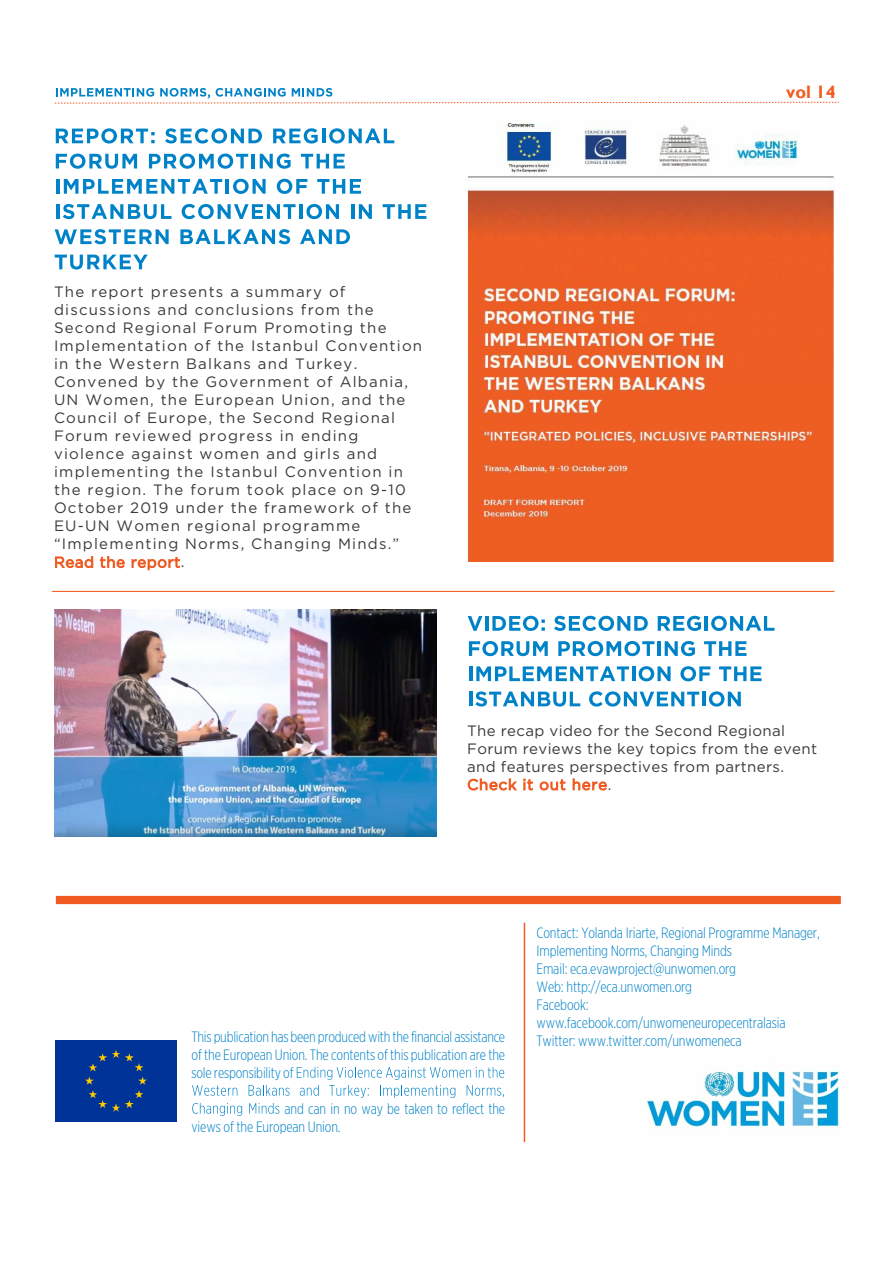
<style>
.page{position:relative;width:893px;height:1263px;background:#fff}
.page>*{position:absolute;margin:0;border:0;box-sizing:border-box;transform-origin:0 0}
.t1{font:700 18px "Gill Sans";color:#f15c22}
.t2{font:15px "Gotham";letter-spacing:.08em;color:#3a3a3a}
.t3{font:300 15px/18px "Gotham X Narrow";letter-spacing:-.01em;color:#0082c8}
.t4{font:15px "Gotham";letter-spacing:.025em;color:#3a3a3a}
</style>
<div class="page">
<img style="left:647px;top:1071px;width:192px;height:56px">
<svg style="left:54px;top:88px;width:785px;height:16px"></svg>
<hr style="left:524px;top:923px;width:1px;height:219px;background:#f15c22">
<div style="left:55px;top:1040px;width:122px;height:82px;background:#003398"></div>
<svg style="left:192px;top:1085px;width:45px;height:11px"></svg>
<svg style="left:249px;top:1085px;width:41px;height:11px"></svg>
<svg style="left:297px;top:1067px;width:207px;height:31px"></svg>
<svg style="left:192px;top:1103px;width:50px;height:13px"></svg>
<svg style="left:249px;top:1103px;width:30px;height:11px"></svg>
<div style="left:56px;top:896px;width:785px;height:8px;background:#f15c22"></div>
<svg style="left:56px;top:128px;width:99px;height:16px"></svg>
<svg style="left:165px;top:128px;width:97px;height:16px"></svg>
<svg style="left:273px;top:128px;width:45px;height:16px"></svg>
<hr style="left:322px;top:129px;width:3px;height:14px;background:#0082c8">
<svg style="left:329px;top:128px;width:65px;height:16px"></svg>
<svg style="left:56px;top:154px;width:81px;height:15px"></svg>
<svg style="left:149px;top:154px;width:99px;height:15px"></svg>
<hr style="left:252px;top:154px;width:3px;height:14px;background:#0082c8">
<svg style="left:260px;top:154px;width:31px;height:15px"></svg>
<svg style="left:301px;top:154px;width:44px;height:14px"></svg>
<hr style="left:56px;top:179px;width:3px;height:15px;background:#0082c8">
<svg style="left:64px;top:179px;width:158px;height:15px"></svg>
<hr style="left:226px;top:179px;width:3px;height:15px;background:#0082c8">
<svg style="left:233px;top:179px;width:33px;height:15px"></svg>
<svg style="left:277px;top:179px;width:30px;height:15px"></svg>
<svg style="left:317px;top:179px;width:44px;height:15px"></svg>
<hr style="left:56px;top:204px;width:3px;height:15px;background:#0082c8">
<svg style="left:63px;top:204px;width:109px;height:15px"></svg>
<svg style="left:182px;top:204px;width:114px;height:15px"></svg>
<hr style="left:299px;top:204px;width:3px;height:15px;background:#0082c8">
<svg style="left:306px;top:204px;width:33px;height:15px"></svg>
<hr style="left:351px;top:204px;width:3px;height:15px;background:#0082c8">
<svg style="left:359px;top:204px;width:13px;height:15px"></svg>
<svg style="left:383px;top:204px;width:43px;height:15px"></svg>
<svg style="left:55px;top:229px;width:114px;height:15px"></svg>
<svg style="left:180px;top:229px;width:110px;height:15px"></svg>
<svg style="left:300px;top:229px;width:50px;height:15px"></svg>
<svg style="left:55px;top:255px;width:93px;height:15px"></svg>
<svg style="left:55px;top:556px;width:70px;height:13px"></svg>
<svg style="left:131px;top:556px;width:49px;height:15px"></svg>
<img style="left:466px;top:122px;width:368px;height:439px">
<hr style="left:52px;top:591px;width:782px;height:1px;background:#f15c22">
<svg style="left:468px;top:616px;width:14px;height:15px"></svg>
<hr style="left:485px;top:616px;width:3px;height:15px;background:#0082c8">
<svg style="left:492px;top:616px;width:53px;height:15px"></svg>
<svg style="left:554px;top:616px;width:94px;height:15px"></svg>
<svg style="left:658px;top:616px;width:43px;height:15px"></svg>
<hr style="left:705px;top:616px;width:3px;height:15px;background:#0082c8">
<svg style="left:711px;top:616px;width:63px;height:15px"></svg>
<svg style="left:469px;top:641px;width:79px;height:15px"></svg>
<svg style="left:558px;top:641px;width:96px;height:15px"></svg>
<hr style="left:657px;top:641px;width:4px;height:15px;background:#0082c8">
<svg style="left:665px;top:641px;width:30px;height:15px"></svg>
<svg style="left:704px;top:641px;width:43px;height:15px"></svg>
<hr style="left:469px;top:666px;width:3px;height:15px;background:#0082c8">
<svg style="left:476px;top:666px;width:153px;height:15px"></svg>
<hr style="left:632px;top:666px;width:3px;height:15px;background:#0082c8">
<svg style="left:639px;top:666px;width:32px;height:15px"></svg>
<svg style="left:680px;top:666px;width:30px;height:15px"></svg>
<svg style="left:719px;top:666px;width:43px;height:15px"></svg>
<hr style="left:469px;top:692px;width:3px;height:14px;background:#0082c8">
<svg style="left:475px;top:691px;width:105px;height:15px"></svg>
<svg style="left:589px;top:691px;width:110px;height:15px"></svg>
<hr style="left:702px;top:692px;width:3px;height:14px;background:#0082c8">
<svg style="left:709px;top:691px;width:32px;height:15px"></svg>
<svg style="left:467px;top:778px;width:66px;height:13px"></svg>
<svg style="left:539px;top:779px;width:27px;height:12px"></svg>
<svg style="left:572px;top:778px;width:35px;height:13px"></svg>
<img style="left:54px;top:610px;width:382px;height:226px">
<p class="t1" style="left:786px;top:86px;width:51px">vol 14</p>
<p class="t2" style="left:54px;top:285px;width:293px">The report presents a summary of</p>
<p class="t2" style="left:54px;top:303px;width:321px">discussions and conclusions from the</p>
<p class="t2" style="left:54px;top:321px;width:334px">Second Regional Forum Promoting the</p>
<p class="t2" style="left:54px;top:339px;width:370px">Implementation of the Istanbul Convention</p>
<p class="t2" style="left:54px;top:357px;width:305px">in the Western Balkans and Turkey.</p>
<p class="t2" style="left:54px;top:375px;width:356px">Convened by the Government of Albania,</p>
<p class="t2" style="left:54px;top:393px;width:353px">UN Women, the European Union, and the</p>
<p class="t2" style="left:54px;top:411px;width:343px">Council of Europe, the Second Regional</p>
<p class="t2" style="left:54px;top:429px;width:306px">Forum reviewed progress in ending</p>
<p class="t2" style="left:54px;top:447px;width:325px">violence against women and girls and</p>
<p class="t2" style="left:54px;top:465px;width:350px">implementing the Istanbul Convention in</p>
<p class="t2" style="left:54px;top:483px;width:353px">the region. The forum took place on 9-10</p>
<p class="t2" style="left:54px;top:501px;width:359px">October 2019 under the framework of the</p>
<p class="t2" style="left:54px;top:519px;width:308px">EU-UN Women regional programme</p>
<p class="t2" style="left:54px;top:537px;width:347px">“Implementing Norms, Changing Minds.”</p>
<p class="t2" style="left:181px;top:555px;width:5px">.</p>
<p class="t4" style="left:467px;top:724px;width:319px">The recap video for the Second Regional</p>
<p class="t4" style="left:467px;top:742px;width:351px">Forum reviews the key topics from the event</p>
<p class="t4" style="left:467px;top:760px;width:318px">and features perspectives from partners.</p>
<p class="t2" style="left:608px;top:778px;width:5px">.</p>
<p class="t3" style="left:192px;top:1028px;width:315px;text-align:justify">This publication has been produced with the financial assistance of the European Union. The contents of this publication are the sole responsibility of</p>
<p class="t3" style="left:192px;top:1100px;width:315px;text-indent:93px">and can in no way be taken to reflect the views of the European Union.</p>
<p class="t3" style="left:536px;top:925px;width:285px">Contact: Yolanda Iriarte, Regional Programme Manager, Implementing Norms, Changing Minds<br>Email: eca.evawproject@unwomen.org<br>Web: http://eca.unwomen.org<br>Facebook: www.facebook.com/unwomeneuropecentralasia Twitter: www.twitter.com/unwomeneca</p>
</div>
